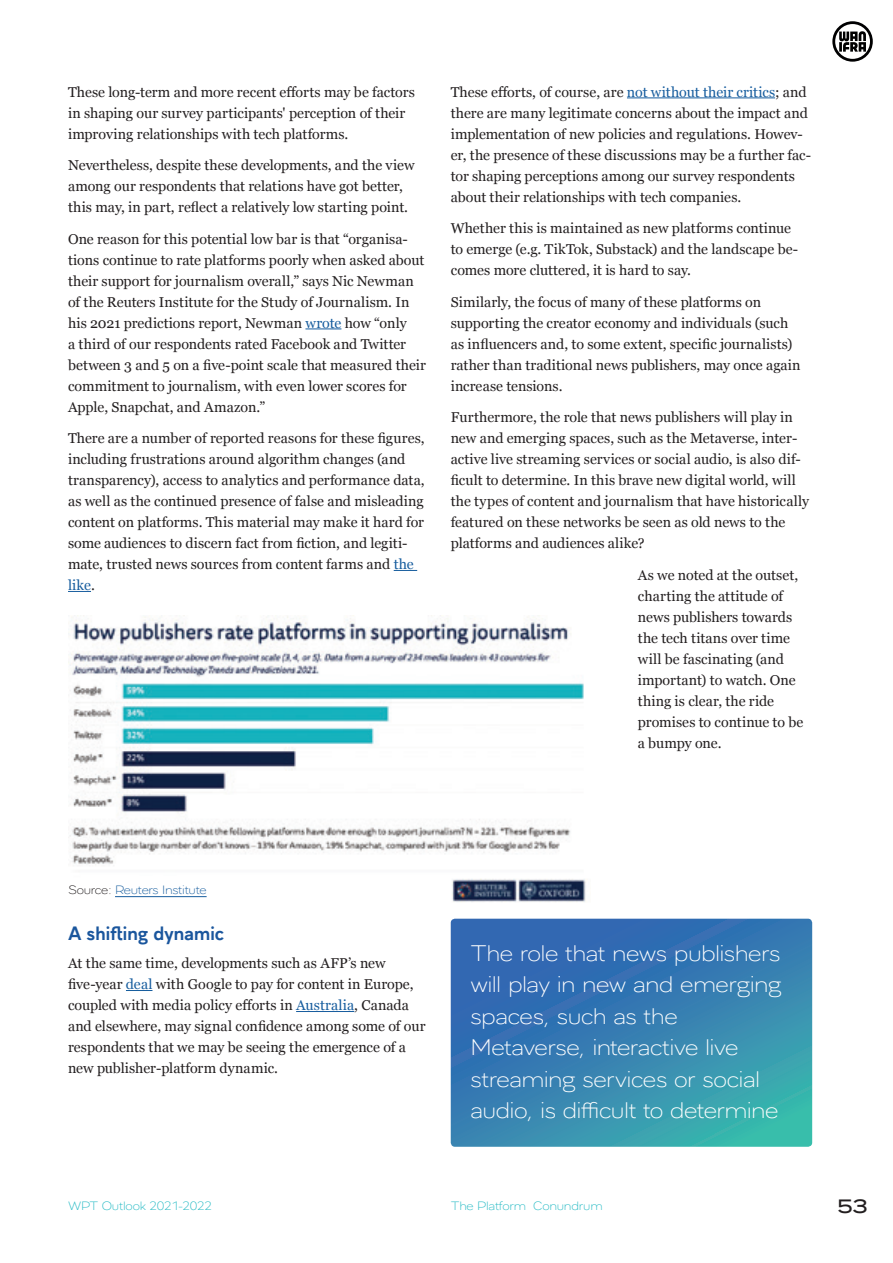
<style>
.page{position:relative;width:893px;height:1263px;background:#fff}
.page>*{position:absolute;margin:0;border:0;box-sizing:border-box;transform-origin:0 0}
.t1{font:200 21px/31.5px "Aiglon Pro Wide";letter-spacing:-.025em;color:#fff}
.t2{font:700 18px "Aiglon Pro";letter-spacing:-.025em;color:#1a569d}
.t3{font:600 18px "Aiglon Pro Wide";color:#231f20}
.t4{font:14.25px/21px "Georgia";color:#231f20}
.t5{font:200 11.25px "Aiglon Pro Wide";letter-spacing:-.02em;color:#25bac4}
.t6{font:200 11.25px "Aiglon Pro Wide";letter-spacing:-.02em;color:#175d9e}
.s1{color:#175d9e}
.s2{color:#231f20}
</style>
<div class="page">
<svg style="left:832px;top:21px;width:41px;height:41px"></svg>
<hr style="left:305px;top:329px;width:36px;height:1px;background:#175d9e">
<svg style="left:394px;top:570px;width:23px;height:1px"></svg>
<svg style="left:68px;top:591px;width:23px;height:1px"></svg>
<svg style="left:126px;top:990px;width:26px;height:1px"></svg>
<hr style="left:296px;top:1011px;width:58px;height:1px;background:#175d9e">
<hr style="left:627px;top:98px;width:148px;height:1px;background:#175d9e">
<img style="left:68px;top:615px;width:518px;height:287px">
<hr style="left:115px;top:896px;width:92px;height:1px;background:#175d9e">
<svg style="left:451px;top:919px;width:361px;height:228px;background:#3682b1"></svg>
<p class="t4" style="left:68px;top:81px;width:348px">These long-term and more recent efforts may be factors in shaping our survey participants' perception of their improving relationships with tech platforms.</p>
<p class="t4" style="left:68px;top:154px;width:348px">Nevertheless, despite these developments, and the view among our respondents that relations have got better, this may, in part, reflect a relatively low starting point.</p>
<p class="t4" style="left:68px;top:228px;width:359px">One reason for this potential low bar is that “organisa&shy;tions continue to rate platforms poorly when asked about their support for journalism overall,” says Nic Newman of the Reuters Institute for the Study of Journalism. In his 2021 predictions report, Newman <span class="s1">wrote</span> how “only<br>a third of our respondents rated Facebook and Twitter between 3 and 5 on a five-point scale that measured their commitment to journalism, with even lower scores for Apple, Snapchat, and Amazon.”</p>
<p class="t4" style="left:68px;top:427px;width:358px">There are a number of reported reasons for these figures, including frustrations around algorithm changes (and transparency), access to analytics and performance data, as well as the continued presence of false and misleading content on platforms. This material may make it hard for some audiences to discern fact from fiction, and legiti&shy;mate, trusted news sources from content farms and <span class="s1">the like</span>.</p>
<p class="t4" style="left:451px;top:81px;width:362px">These efforts, of course, are <span class="s1">not without their critics</span>; and there are many legitimate concerns about the impact and implementation of new policies and regulations. Howev&shy;er, the presence of these discussions may be a further fac&shy;tor shaping perceptions among our survey respondents about their relationships with tech companies.</p>
<p class="t4" style="left:451px;top:217px;width:349px">Whether this is maintained as new platforms continue to emerge (e.g. TikTok, Substack) and the landscape be&shy;comes more cluttered, it is hard to say.</p>
<p class="t4" style="left:451px;top:291px;width:351px">Similarly, the focus of many of these platforms on supporting the creator economy and individuals (such as influencers and, to some extent, specific journalists) rather than traditional news publishers, may once again increase tensions.</p>
<p class="t4" style="left:451px;top:406px;width:360px">Furthermore, the role that news publishers will play in new and emerging spaces, such as the Metaverse, inter&shy;active live streaming services or social audio, is also dif&shy;ficult to determine. In this brave new digital world, will the types of content and journalism that have historically featured on these networks be seen as old news to the platforms and audiences alike?</p>
<p class="t4" style="left:638px;top:564px;width:167px">As we noted at the outset, charting the attitude of news publishers towards the tech titans over time will be fascinating (and important) to watch. One thing is clear, the ride promises to continue to be a bumpy one.</p>
<p class="t6" style="left:68px;top:880px;width:140px"><span class="s2">Source:</span> Reuters Institute</p>
<p class="t2" style="left:68px;top:918px;width:158px">A shifting dynamic</p>
<p class="t4" style="left:68px;top:952px;width:359px">At the same time, developments such as AFP’s new five-year <span class="s1">deal</span> with Google to pay for content in Europe, coupled with media policy efforts in <span class="s1">Australia</span>, Canada and elsewhere, may signal confidence among some of our respondents that we may be seeing the emergence of a new publisher-platform dynamic.</p>
<h1 class="t1" style="left:470px;top:935px;width:313px">The role that news publishers will play in new and emerging spaces, such as the<br>Metaverse, interactive live streaming services or social audio, is difficult to determine</h1>
<p class="t5" style="left:68px;top:1196px;width:146px">WPT Outlook 2021-2022</p>
<p class="t5" style="left:451px;top:1196px;width:153px">The Platform Conundrum</p>
<p class="t3" style="left:837px;top:1191px;width:32px">53</p>
</div>
